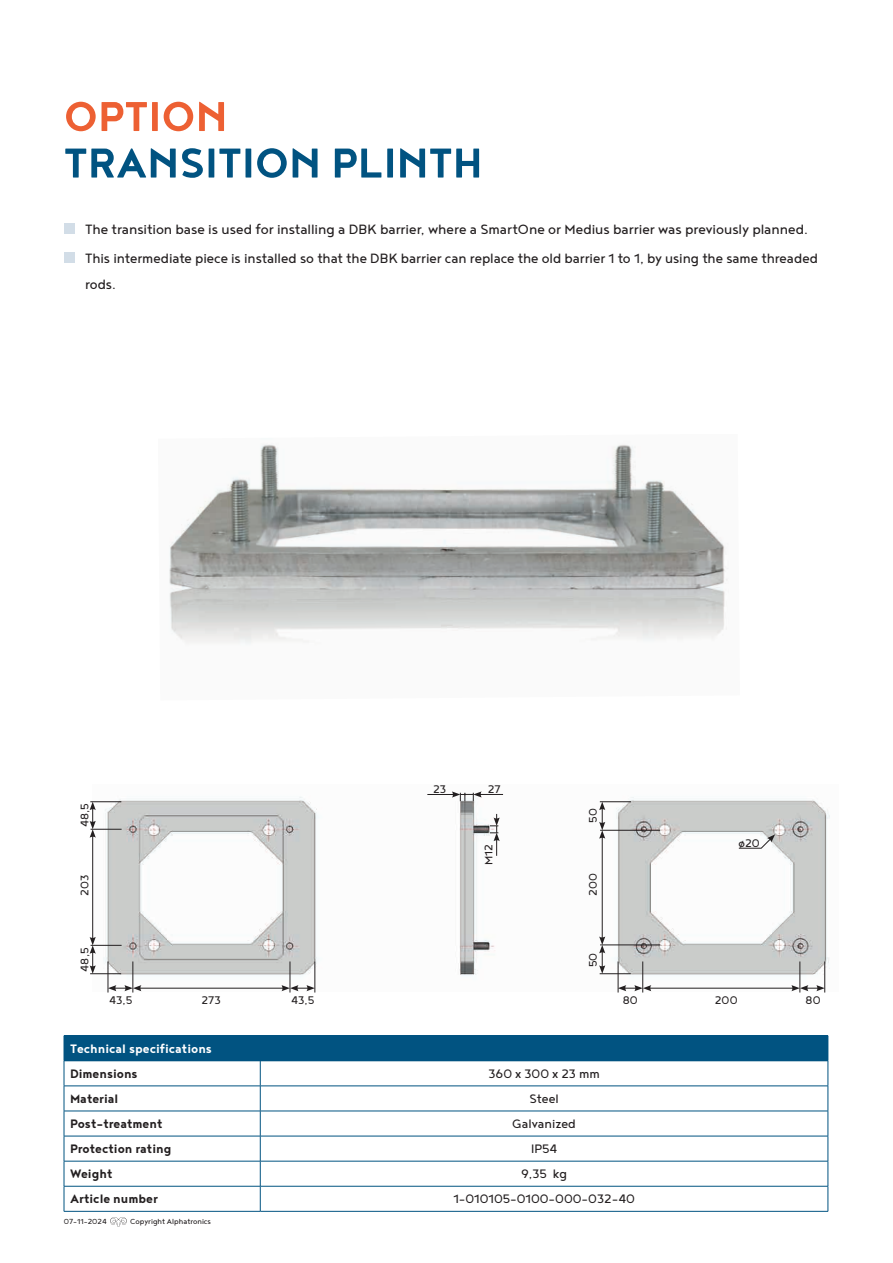
<style>
.page{position:relative;width:893px;height:1263px;background:#fff}
.page>*{position:absolute;margin:0;border:0;box-sizing:border-box;transform-origin:0 0}
.t1{font:700 51px "Noyh";color:#015381}
.t2{font:700 51px "Noyh";color:#ed6033}
.t3{font:16.5px/29.7px "Noyh";letter-spacing:-.005em;color:#231f20}
.t4{font:700 15px "Noyh";color:#231f20}
.t5{font:15px "Noyh";color:#231f20}
.t6{font:700 15px "Noyh";color:#fff}
.t7{font:13.5px "Noyh";color:#231f20}
.t8{font:9px "Noyh";color:#231f20}
</style>
<div class="page">
<svg style="left:110px;top:1217px;width:17px;height:10px"></svg>
<img style="left:169px;top:444px;width:559px;height:200px">
<img style="left:92px;top:794px;width:738px;height:198px">
<hr style="left:90px;top:801px;width:31px;height:1px;background:#231f20">
<hr style="left:600px;top:801px;width:31px;height:1px;background:#231f20">
<hr style="left:91px;top:829px;width:31px;height:1px;background:#231f20">
<hr style="left:600px;top:830px;width:60px;height:1px;background:#231f20">
<hr style="left:91px;top:945px;width:31px;height:1px;background:#231f20">
<hr style="left:600px;top:945px;width:60px;height:1px;background:#231f20">
<hr style="left:90px;top:973px;width:31px;height:1px;background:#231f20">
<hr style="left:600px;top:973px;width:31px;height:1px;background:#231f20">
<hr style="left:108px;top:961px;width:1px;height:31px;background:#231f20">
<hr style="left:618px;top:961px;width:1px;height:31px;background:#231f20">
<hr style="left:315px;top:961px;width:1px;height:31px;background:#231f20">
<hr style="left:824px;top:961px;width:1px;height:31px;background:#231f20">
<hr style="left:290px;top:961px;width:1px;height:31px;background:#231f20">
<hr style="left:800px;top:961px;width:1px;height:31px;background:#231f20">
<hr style="left:133px;top:961px;width:1px;height:31px;background:#231f20">
<hr style="left:642px;top:961px;width:1px;height:31px;background:#231f20">
<hr style="left:92px;top:835px;width:1px;height:104px;background:#231f20">
<svg style="left:90px;top:802px;width:6px;height:36px"></svg>
<hr style="left:602px;top:836px;width:1px;height:103px;background:#231f20">
<svg style="left:599px;top:802px;width:6px;height:37px"></svg>
<svg style="left:90px;top:937px;width:6px;height:37px"></svg>
<svg style="left:599px;top:936px;width:6px;height:38px"></svg>
<hr style="left:139px;top:988px;width:145px;height:1px;background:#231f20">
<svg style="left:281px;top:985px;width:34px;height:6px"></svg>
<svg style="left:108px;top:985px;width:33px;height:6px"></svg>
<hr style="left:649px;top:988px;width:145px;height:1px;background:#231f20">
<svg style="left:791px;top:985px;width:34px;height:6px"></svg>
<svg style="left:618px;top:985px;width:33px;height:6px"></svg>
<svg style="left:490px;top:814px;width:10px;height:42px"></svg>
<svg style="left:427px;top:791px;width:76px;height:10px"></svg>
<svg style="left:738px;top:834px;width:37px;height:14px"></svg>
<div style="left:64px;top:223px;width:10px;height:10px;background:#d2dde7"></div>
<div style="left:64px;top:253px;width:10px;height:10px;background:#d2dde7"></div>
<div style="left:64px;top:1036px;width:764px;height:25px;background:#015381"></div>
<hr style="left:64px;top:1035px;width:196px;height:1px;background:#015381">
<hr style="left:260px;top:1035px;width:568px;height:1px;background:#015381">
<hr style="left:64px;top:1085px;width:196px;height:1px;background:#015381">
<hr style="left:260px;top:1085px;width:568px;height:1px;background:#015381">
<hr style="left:64px;top:1111px;width:196px;height:1px;background:#015381">
<hr style="left:260px;top:1111px;width:568px;height:1px;background:#015381">
<hr style="left:64px;top:1136px;width:196px;height:1px;background:#015381">
<hr style="left:260px;top:1136px;width:568px;height:1px;background:#015381">
<hr style="left:64px;top:1161px;width:196px;height:1px;background:#015381">
<hr style="left:260px;top:1161px;width:568px;height:1px;background:#015381">
<hr style="left:64px;top:1186px;width:196px;height:1px;background:#015381">
<svg style="left:64px;top:1061px;width:1px;height:150px"></svg>
<hr style="left:260px;top:1186px;width:568px;height:1px;background:#015381">
<svg style="left:260px;top:1061px;width:1px;height:150px"></svg>
<svg style="left:828px;top:1036px;width:1px;height:175px"></svg>
<hr style="left:64px;top:1211px;width:196px;height:1px;background:#015381">
<hr style="left:260px;top:1211px;width:568px;height:1px;background:#015381">
<h1 class="t2" style="left:64px;top:87px;width:165px">OPTION</h1>
<h1 class="t1" style="left:64px;top:134px;width:420px">TRANSITION PLINTH</h1>
<p class="t3" style="left:85px;top:213px;width:734px">The transition base is used for installing a DBK barrier, where a SmartOne or Medius barrier was previously planned.<br>This intermediate piece is installed so that the DBK barrier can replace the old barrier 1 to 1, by using the same threaded</p>
<p class="t3" style="left:85px;top:269px;width:32px">rods.</p>
<p class="t7" style="left:433px;top:782px;width:15px">23</p>
<p class="t7" style="left:488px;top:782px;width:15px">27</p>
<p class="t7" style="left:77px;top:827px;width:26px;rotate:-90deg">48,5</p>
<p class="t7" style="left:586px;top:823px;width:16px;rotate:-90deg">50</p>
<p class="t7" style="left:481px;top:865px;width:23px;rotate:-90deg">M12</p>
<p class="t7" style="left:77px;top:896px;width:22px;rotate:-90deg">203</p>
<p class="t7" style="left:586px;top:896px;width:24px;rotate:-90deg">200</p>
<p class="t7" style="left:77px;top:972px;width:26px;rotate:-90deg">48,5</p>
<p class="t7" style="left:586px;top:967px;width:16px;rotate:-90deg">50</p>
<p class="t7" style="left:739px;top:835px;width:23px">ø20</p>
<p class="t7" style="left:201px;top:993px;width:21px">273</p>
<p class="t7" style="left:623px;top:993px;width:17px">80</p>
<p class="t7" style="left:715px;top:993px;width:24px">200</p>
<p class="t7" style="left:805px;top:993px;width:17px">80</p>
<p class="t7" style="left:109px;top:993px;width:25px">43,5</p>
<p class="t7" style="left:291px;top:993px;width:25px">43,5</p>
<p class="t6" style="left:70px;top:1040px;width:143px">Technical specifications</p>
<p class="t4" style="left:70px;top:1065px;width:69px">Dimensions</p>
<p class="t5" style="left:488px;top:1065px;width:113px">360 x 300 x 23 mm</p>
<p class="t4" style="left:70px;top:1090px;width:50px">Material</p>
<p class="t5" style="left:529px;top:1090px;width:31px">Steel</p>
<p class="t4" style="left:70px;top:1115px;width:94px">Post-treatment</p>
<p class="t5" style="left:512px;top:1115px;width:65px">Galvanized</p>
<p class="t4" style="left:70px;top:1140px;width:103px">Protection rating</p>
<p class="t5" style="left:531px;top:1141px;width:27px">IP54</p>
<p class="t4" style="left:70px;top:1165px;width:44px">Weight</p>
<p class="t5" style="left:521px;top:1166px;width:48px">9,35 kg</p>
<p class="t4" style="left:70px;top:1190px;width:89px">Article number</p>
<p class="t5" style="left:453px;top:1191px;width:183px">1-010105-0100-000-032-40</p>
<p class="t8" style="left:64px;top:1217px;width:44px">07-11-2024</p>
<p class="t8" style="left:130px;top:1217px;width:82px">Copyright Alphatronics</p>
</div>
